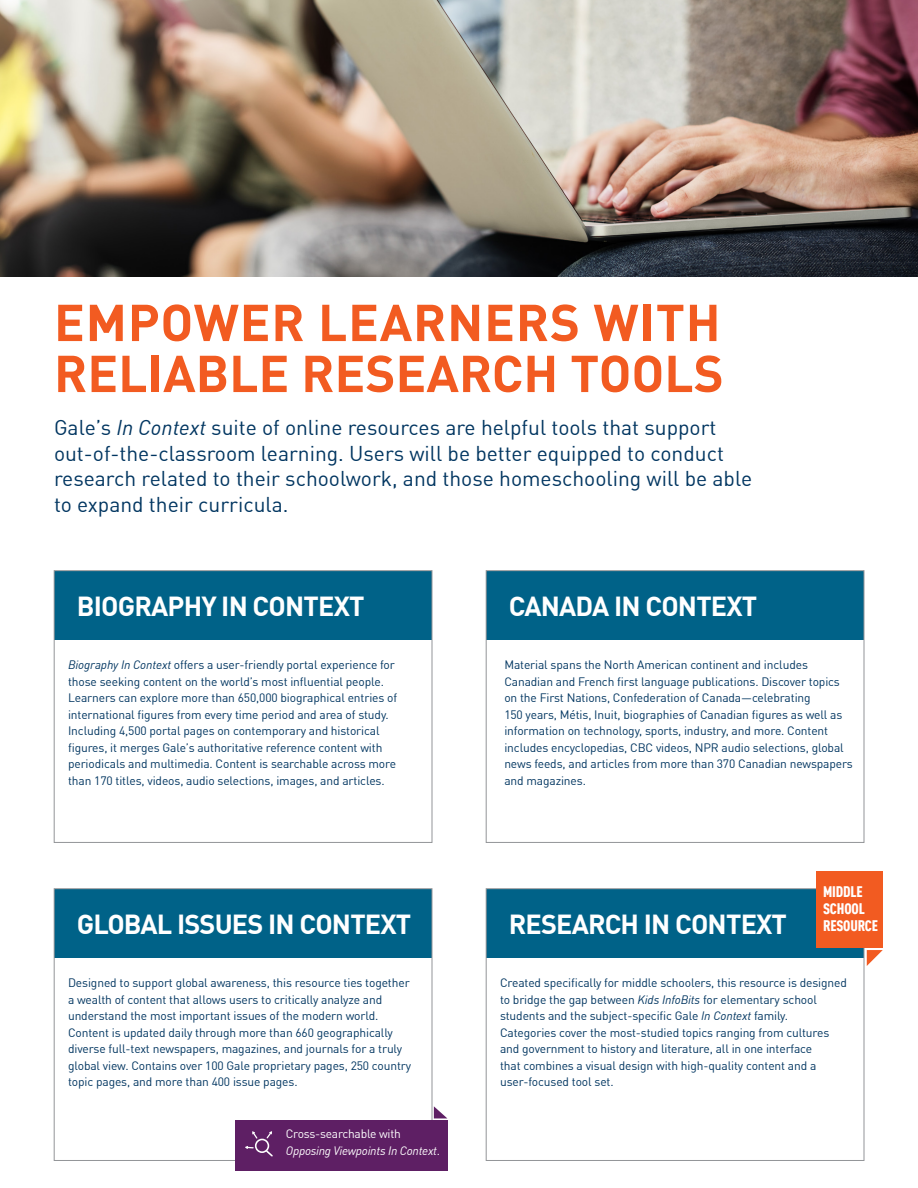
<style>
.page{position:relative;width:918px;height:1188px;background:#fff}
.page>*{position:absolute;margin:0;border:0;box-sizing:border-box;transform-origin:0 0}
.t1{font:700 51px/51px "DIN Offc";color:#f25b21}
.t2{font:700 27px "DIN Offc";letter-spacing:-.03em;color:#fff}
.description{font:21px/25.5px "DIN Offc";color:#003560}
.t3{font:900 condensed 15px/17px "DIN Offc";letter-spacing:-.01em;color:#fff}
.description-2{font:12px/16.5px "DIN Offc";letter-spacing:-.01em;color:#003560}
.description-3{font:italic 12px/16.5px "DIN Offc";letter-spacing:-.02em;color:#fff}
.s1{font-style:italic}
.s2{font-style:normal}
</style>
<div class="page">
<img style="left:0;top:0;width:918px;height:276px">
<div style="left:54px;top:889px;width:378px;height:69px;background:#006288"></div>
<div style="left:54px;top:889px;width:378px;height:272px;border:1px solid #939598"></div>
<div style="left:54px;top:571px;width:378px;height:69px;background:#006288"></div>
<div style="left:54px;top:570px;width:378px;height:273px;border:1px solid #939598"></div>
<div style="left:486px;top:889px;width:378px;height:69px;background:#006288"></div>
<div style="left:486px;top:889px;width:378px;height:272px;border:1px solid #939598"></div>
<div style="left:486px;top:571px;width:378px;height:69px;background:#006288"></div>
<div style="left:486px;top:570px;width:378px;height:273px;border:1px solid #939598"></div>
<div style="left:816px;top:871px;width:67px;height:77px;background:#f25b21"></div>
<svg style="left:867px;top:950px;width:16px;height:16px"></svg>
<div style="left:235px;top:1120px;width:212px;height:50px;background:#5e1f64"></div>
<svg style="left:434px;top:1106px;width:13px;height:12px"></svg>
<div style="left:255px;top:1139px;width:14px;height:14px;border:2px solid #fff;border-radius:50%"></div>
<svg style="left:265px;top:1149px;width:8px;height:8px"></svg>
<svg style="left:252px;top:1131px;width:7px;height:9px"></svg>
<svg style="left:245px;top:1146px;width:8px;height:3px"></svg>
<svg style="left:265px;top:1131px;width:7px;height:9px"></svg>
<p class="t1" style="left:54px;top:297px;width:671px">EMPOWER LEARNERS WITH<br>RELIABLE RESEARCH TOOLS</p>
<p class="description" style="left:54px;top:415px;width:700px">Gale’s <span class="s1">In Context</span> suite of online resources are helpful tools that support out-of-the-classroom learning. Users will be better equipped to conduct research related to their schoolwork, and those homeschooling will be able to expand their curricula.</p>
<p class="t2" style="left:77px;top:588px;width:289px">BIOGRAPHY IN CONTEXT</p>
<p class="description-2" style="left:68px;top:657px;width:331px"><span class="s1">Biography In Context</span> offers a user-friendly portal experience for those seeking content on the world’s most influential people.<br>Learners can explore more than 650,000 biographical entries of international figures from every time period and area of study.<br>Including 4,500 portal pages on contemporary and historical figures, it merges Gale’s authoritative reference content with periodicals and multimedia. Content is searchable across more than 170 titles, videos, audio selections, images, and articles.</p>
<p class="t2" style="left:77px;top:906px;width:336px">GLOBAL ISSUES IN CONTEXT</p>
<p class="description-2" style="left:68px;top:975px;width:345px">Designed to support global awareness, this resource ties together a wealth of content that allows users to critically analyze and understand the most important issues of the modern world.<br>Content is updated daily through more than 660 geographically diverse full-text newspapers, magazines, and journals for a truly global view. Contains over 100 Gale proprietary pages, 250 country topic pages, and more than 400 issue pages.</p>
<p class="description-3" style="left:286px;top:1126px;width:156px"><span class="s2">Cross-searchable with<br></span>Opposing Viewpoints In Context<span class="s2">.</span></p>
<p class="t2" style="left:509px;top:588px;width:250px">CANADA IN CONTEXT</p>
<p class="description-2" style="left:504px;top:657px;width:350px">Material spans the North American continent and includes Canadian and French first language publications. Discover topics on the First Nations, Confederation of Canada—celebrating<br>150 years, Métis, Inuit, biographies of Canadian figures as well as information on technology, sports, industry, and more. Content includes encyclopedias, CBC videos, NPR audio selections, global news feeds, and articles from more than 370 Canadian newspapers and magazines.</p>
<p class="t2" style="left:509px;top:906px;width:280px">RESEARCH IN CONTEXT</p>
<p class="t3" style="left:823px;top:883px;width:57px">MIDDLE<br>SCHOOL<br>RESOURCE</p>
<p class="description-2" style="left:500px;top:975px;width:348px">Created specifically for middle schoolers, this resource is designed to bridge the gap between <span class="s1">Kids InfoBits</span> for elementary school students and the subject-specific Gale <span class="s1">In Context</span> family.<br>Categories cover the most-studied topics ranging from cultures and government to history and literature, all in one interface<br>that combines a visual design with high-quality content and a user-focused tool set.</p>
</div>
